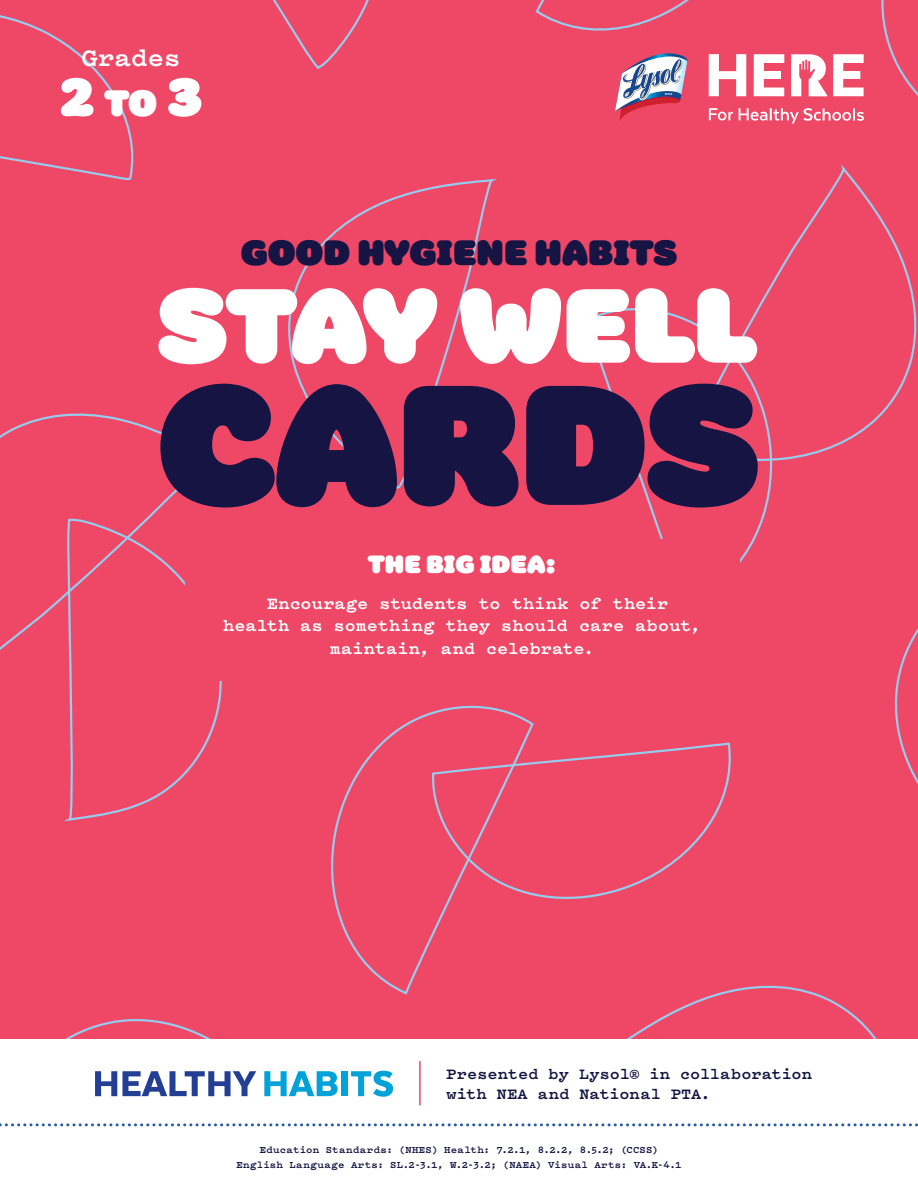
<style>
.page{position:relative;width:918px;height:1188px;background:#ef4867}
.page>*{position:absolute;margin:0;border:0;box-sizing:border-box;transform-origin:0 0}
.t1{font:172.5px "Colette Ultra Jumbo";letter-spacing:-.005em;color:#151443}
.t2{font:106.5px "Colette Ultra Jumbo";letter-spacing:-.005em;color:#fff}
.t3{font:52.5px "Colette Ultra Jumbo";color:#fff}
.Cover_-_Super_Title{font:36px "Colette Ultra Jumbo";letter-spacing:.005em;color:#151443}
.t4{font:700 27px "Pitch";color:#fff}
.Cover_-_Big_Idea{font:25.5px "Colette Ultra Jumbo";letter-spacing:.005em;color:#fff}
.Cover_-_Sub_body_cop{font:700 18px "Pitch";letter-spacing:.01em;color:#fff}
.t5{font:700 16.5px/19.8px "Pitch";letter-spacing:.005em;color:#151443}
.Cover_-_Education_St{font:700 10.5px/15px "Pitch";letter-spacing:.025em;color:#151443;text-align:center}
.s1{font-size:37.5px}
</style>
<div class="page">
<svg style="left:67px;top:679px;width:155px;height:142px"></svg>
<svg style="left:0;top:413px;width:206px;height:266px"></svg>
<svg style="left:881px;top:0;width:37px;height:785px"></svg>
<svg style="left:762px;top:166px;width:156px;height:298px"></svg>
<svg style="left:585px;top:300px;width:190px;height:263px"></svg>
<svg style="left:617px;top:985px;width:287px;height:55px"></svg>
<svg style="left:0;top:15px;width:134px;height:166px"></svg>
<svg style="left:535px;top:0;width:154px;height:31px"></svg>
<svg style="left:273px;top:0;width:96px;height:69px"></svg>
<svg style="left:0;top:1019px;width:299px;height:21px"></svg>
<svg style="left:289px;top:179px;width:205px;height:310px"></svg>
<svg style="left:331px;top:705px;width:203px;height:290px"></svg>
<svg style="left:431px;top:741px;width:300px;height:166px"></svg>
<svg style="left:709px;top:54px;width:37px;height:42px"></svg>
<svg style="left:754px;top:54px;width:30px;height:42px"></svg>
<svg style="left:833px;top:54px;width:31px;height:42px"></svg>
<svg style="left:791px;top:54px;width:36px;height:42px"></svg>
<svg style="left:709px;top:108px;width:24px;height:12px"></svg>
<svg style="left:739px;top:108px;width:125px;height:16px"></svg>
<svg style="left:615px;top:53px;width:73px;height:68px"></svg>
<div style="left:0;top:1040px;width:918px;height:148px;background:#fff"></div>
<svg style="left:95px;top:1071px;width:161px;height:25px"></svg>
<svg style="left:264px;top:1071px;width:74px;height:25px"></svg>
<div style="left:342px;top:1071px;width:6px;height:25px;background:#00a2d7"></div>
<svg style="left:351px;top:1071px;width:42px;height:26px"></svg>
<hr style="left:419px;top:1061px;width:2px;height:44px;background:#ef4867">
<svg style="left:0;top:1123px;width:918px;height:3px"></svg>
<div style="left:185px;top:539px;width:554px;height:141px;background:#ef4867"></div>
<h3 class="t4" style="left:81px;top:39px;width:101px">Grades</h3>
<h3 class="t3" style="left:60px;top:57px;width:143px">2 <span class="s1">TO</span> 3</h3>
<p class="Cover_-_Super_Title" style="left:241px;top:225px;width:438px">GOOD HYGIENE HABITS</p>
<p class="t2" style="left:157px;top:244px;width:600px">STAY WELL</p>
<p class="t1" style="left:157px;top:313px;width:603px">CARDS</p>
<p class="Cover_-_Big_Idea" style="left:368px;top:544px;width:189px">THE BIG IDEA:</p>
<p class="Cover_-_Sub_body_cop" style="left:267px;top:591px;width:402px">Encourage students to think of their</p>
<p class="Cover_-_Sub_body_cop" style="left:223px;top:613px;width:479px">health as something they should care about,</p>
<p class="Cover_-_Sub_body_cop" style="left:330px;top:636px;width:266px">maintain, and celebrate.</p>
<h3 class="t5" style="left:447px;top:1063px;width:367px">Presented by Lysol® in collaboration with NEA and National PTA.</h3>
<p class="Cover_-_Education_St" style="left:236px;top:1142px;width:447px">Education Standards: (NHES) Health: 7.2.1, 8.2.2, 8.5.2; (CCSS)<br>English Language Arts: SL.2-3.1, W.2-3.2; (NAEA) Visual Arts: VA.K-4.1</p>
</div>
